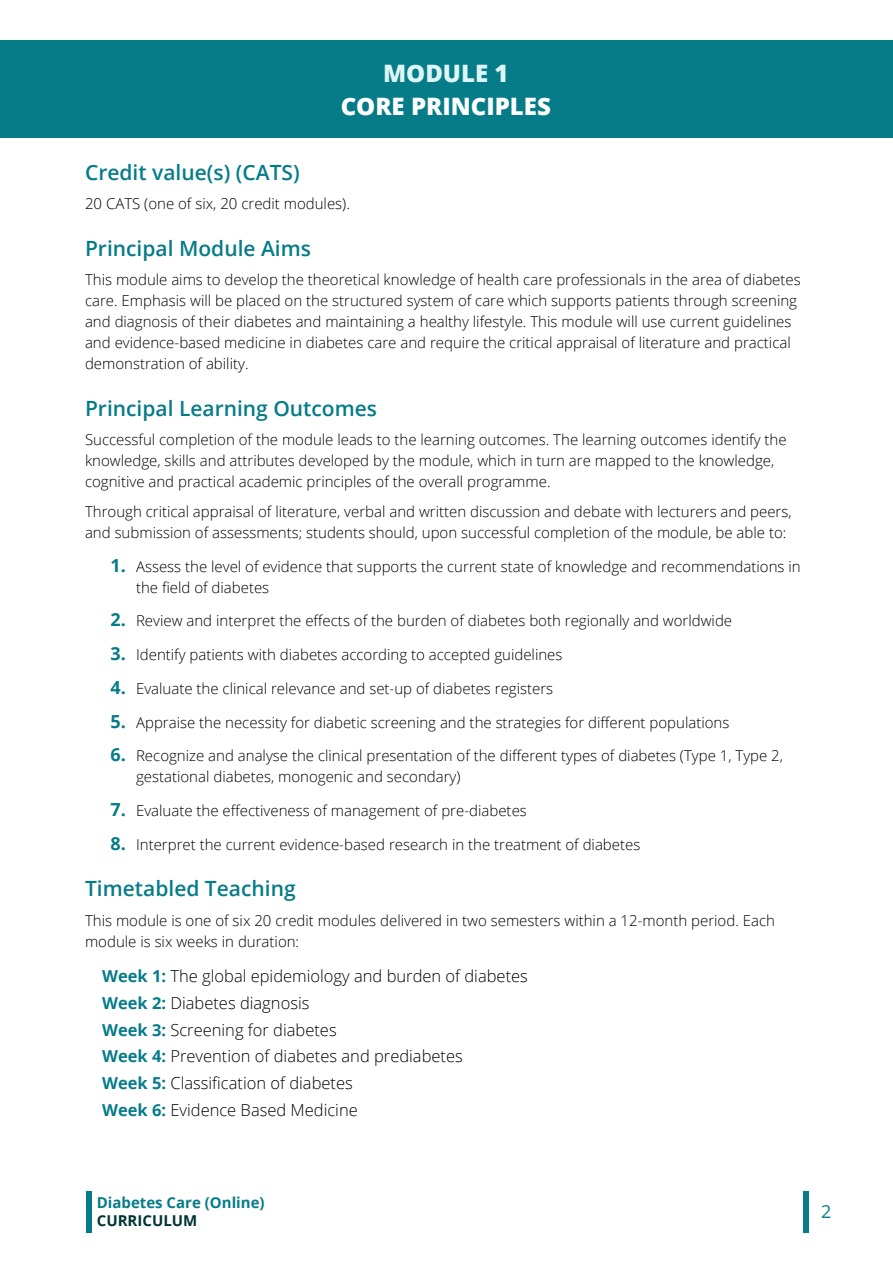
<style>
.page{position:relative;width:893px;height:1263px;background:#fff}
.page>*{position:absolute;margin:0;border:0;box-sizing:border-box;transform-origin:0 0}
.t1{font:800 24px "Open Sans";color:#fff}
.t2{font:800 24px "Open Sans";color:#def5f5}
.t3{font:600 21px "Open Sans";color:#067c89}
.t4{font:18px "Open Sans";color:#067c89}
.t5{font:300 16.5px/26.7px "Open Sans";color:#000}
.t6{font:300 15px/21px "Open Sans";color:#000}
.t7{font:700 15px "Open Sans";color:#067c89}
.t8{font:700 15px "Open Sans";color:#033}
.s1{font-weight:700;font-size:18px;color:#067c89}
.s2{font-weight:700;color:#067c89}
</style>
<div class="page">
<div style="left:86px;top:1191px;width:5px;height:42px;background:#067c89"></div>
<div style="left:804px;top:1191px;width:5px;height:42px;background:#067c89"></div>
<div style="left:0;top:40px;width:893px;height:98px;background:#067c89"></div>
<h1 class="t2" style="left:383px;top:55px;width:127px">MODULE 1</h1>
<h1 class="t1" style="left:341px;top:88px;width:212px">CORE PRINCIPLES</h1>
<h2 class="t3" style="left:85px;top:158px;width:216px">Credit value(s) (CATS)</h2>
<p class="t6" style="left:85px;top:193px;width:266px">20 CATS (one of six, 20 credit modules).</p>
<h2 class="t3" style="left:85px;top:234px;width:228px">Principal Module Aims</h2>
<p class="t6" style="left:85px;top:269px;width:717px">This module aims to develop the theoretical knowledge of health care professionals in the area of diabetes care. Emphasis will be placed on the structured system of care which supports patients through screening and diagnosis of their diabetes and maintaining a healthy lifestyle. This module will use current guidelines and evidence-based medicine in diabetes care and require the critical appraisal of literature and practical demonstration of ability.</p>
<h2 class="t3" style="left:85px;top:394px;width:294px">Principal Learning Outcomes</h2>
<p class="t6" style="left:85px;top:429px;width:703px">Successful completion of the module leads to the learning outcomes. The learning outcomes identify the knowledge, skills and attributes developed by the module, which in turn are mapped to the knowledge, cognitive and practical academic principles of the overall programme.</p>
<p class="t6" style="left:85px;top:500px;width:708px">Through critical appraisal of literature, verbal and written discussion and debate with lecturers and peers, and submission of assessments; students should, upon successful completion of the module, be able to:</p>
<p class="t6" style="left:136px;top:555px;width:666px;text-indent:-26px"><span class="s1">1.</span> Assess the level of evidence that supports the current state of knowledge and recommendations in the field of diabetes</p>
<p class="t6" style="left:111px;top:610px;width:623px"><span class="s1">2.</span> Review and interpret the effects of the burden of diabetes both regionally and worldwide</p>
<p class="t6" style="left:111px;top:644px;width:453px"><span class="s1">3.</span> Identify patients with diabetes according to accepted guidelines</p>
<p class="t6" style="left:111px;top:677px;width:444px"><span class="s1">4.</span> Evaluate the clinical relevance and set-up of diabetes registers</p>
<p class="t6" style="left:111px;top:711px;width:620px"><span class="s1">5.</span> Appraise the necessity for diabetic screening and the strategies for different populations</p>
<p class="t6" style="left:136px;top:745px;width:648px;text-indent:-26px"><span class="s1">6.</span> Recognize and analyse the clinical presentation of the different types of diabetes (Type 1, Type 2, gestational diabetes, monogenic and secondary)</p>
<p class="t6" style="left:111px;top:800px;width:418px"><span class="s1">7.</span> Evaluate the effectiveness of management of pre-diabetes</p>
<p class="t6" style="left:111px;top:833px;width:531px"><span class="s1">8.</span> Interpret the current evidence-based research in the treatment of diabetes</p>
<h2 class="t3" style="left:85px;top:874px;width:212px">Timetabled Teaching</h2>
<p class="t6" style="left:85px;top:909px;width:691px">This module is one of six 20 credit modules delivered in two semesters within a 12-month period. Each module is six weeks in duration:</p>
<p class="t5" style="left:102px;top:962px;width:427px"><span class="s2">Week 1:</span> The global epidemiology and burden of diabetes <span class="s2">Week 2:</span> Diabetes diagnosis<br><span class="s2">Week 3:</span> Screening for diabetes<br><span class="s2">Week 4:</span> Prevention of diabetes and prediabetes<br><span class="s2">Week 5:</span> Classification of diabetes<br><span class="s2">Week 6:</span> Evidence Based Medicine</p>
<p class="t7" style="left:97px;top:1191px;width:169px">Diabetes Care (Online)</p>
<p class="t8" style="left:97px;top:1209px;width:102px">CURRICULUM</p>
<p class="t4" style="left:821px;top:1199px;width:12px">2</p>
</div>
